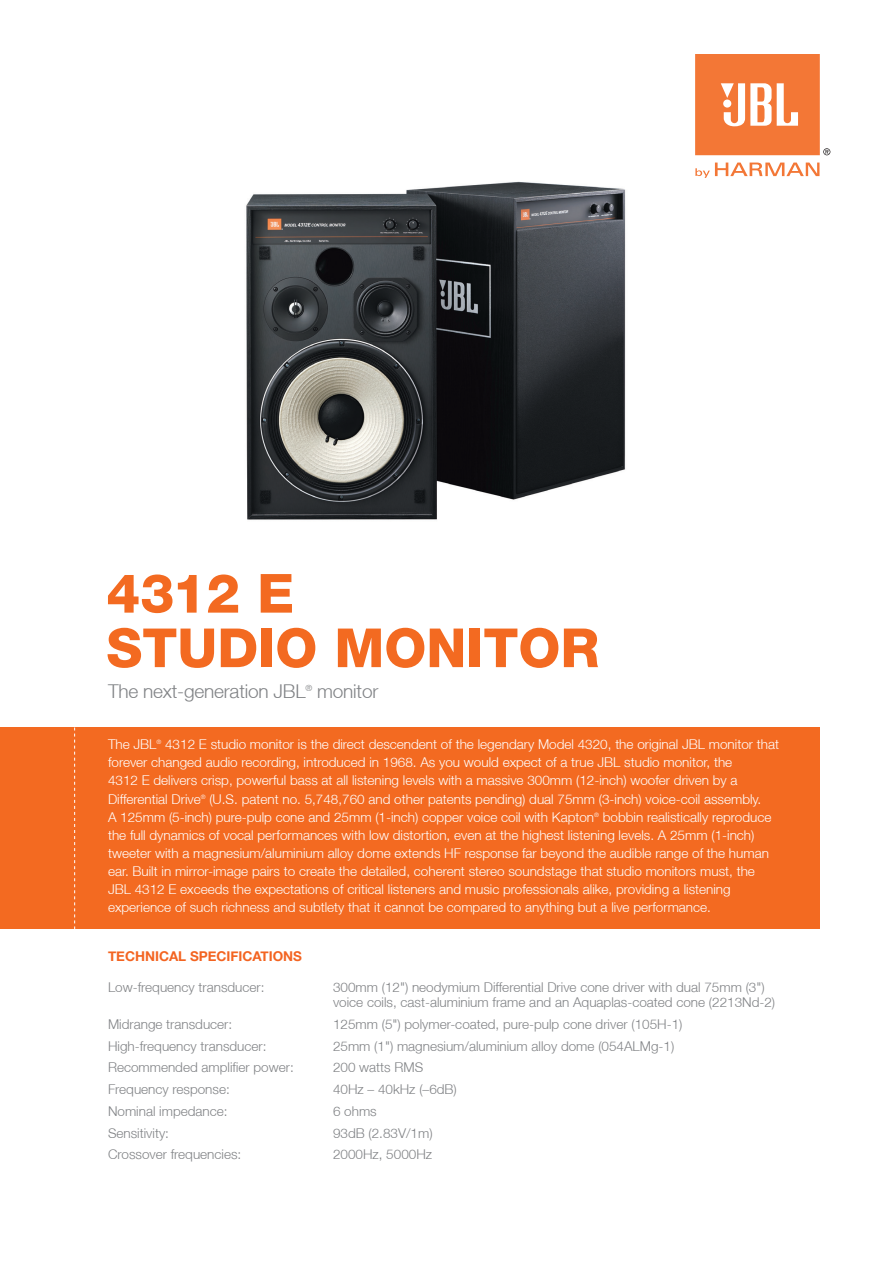
<style>
.page{position:relative;width:893px;height:1263px;background:#fff}
.page>*{position:absolute;margin:0;border:0;box-sizing:border-box;transform-origin:0 0}
.t1{font:800 54px/54.4px "Helvetica Neue";color:#f36a21}
.t2{font:300 19.05px "Helvetica Neue LT";letter-spacing:-.01em;color:#808285}
.t3{font:300 13.5px/18.1px "Helvetica Neue LT";color:#fff}
.t4{font:300 13.5px/15px "Helvetica Neue LT";color:#808285}
.t5{font:700 13.5px "Helvetica Neue";color:#f36421}
</style>
<div class="page">
<svg style="left:695px;top:163px;width:124px;height:15px"></svg>
<svg style="left:695px;top:54px;width:135px;height:101px"></svg>
<img style="left:246px;top:181px;width:380px;height:339px">
<div style="left:0;top:727px;width:819px;height:201px;background:#f36a21"></div>
<svg style="left:74px;top:727px;width:1px;height:202px"></svg>
<h1 class="t1" style="left:106px;top:566px;width:495px">4312 E<br>STUDIO MONITOR</h1>
<h2 class="t2" style="left:108px;top:679px;width:272px">The next-generation JBL<sup>®</sup> monitor</h2>
<p class="t3" style="left:108px;top:735px;width:673px">The JBL<sup>®</sup> 4312 E studio monitor is the direct descendent of the legendary Model 4320, the original JBL monitor that forever changed audio recording, introduced in 1968. As you would expect of a true JBL studio monitor, the<br>4312 E delivers crisp, powerful bass at all listening levels with a massive 300mm (12-inch) woofer driven by a Differential Drive<sup>®</sup> (U.S. patent no. 5,748,760 and other patents pending) dual 75mm (3-inch) voice-coil assembly.<br>A 125mm (5-inch) pure-pulp cone and 25mm (1-inch) copper voice coil with Kapton<sup>®</sup> bobbin realistically reproduce the full dynamics of vocal performances with low distortion, even at the highest listening levels. A 25mm (1-inch) tweeter with a magnesium/aluminium alloy dome extends HF response far beyond the audible range of the human ear. Built in mirror-image pairs to create the detailed, coherent stereo soundstage that studio monitors must, the JBL 4312 E exceeds the expectations of critical listeners and music professionals alike, providing a listening experience of such richness and subtlety that it cannot be compared to anything but a live performance.</p>
<p class="t5" style="left:108px;top:947px;width:195px">TECHNICAL SPECIFICATIONS</p>
<p class="t4" style="left:108px;top:979px;width:158px">Low-frequency transducer:</p>
<p class="t4" style="left:333px;top:979px;width:444px">300mm (12") neodymium Differential Drive cone driver with dual 75mm (3") voice coils, cast-aluminium frame and an Aquaplas-coated cone (2213Nd-2)</p>
<p class="t4" style="left:108px;top:1016px;width:126px">Midrange transducer:</p>
<p class="t4" style="left:333px;top:1016px;width:351px">125mm (5") polymer-coated, pure-pulp cone driver (105H-1)</p>
<p class="t4" style="left:108px;top:1038px;width:160px">High-frequency transducer:</p>
<p class="t4" style="left:333px;top:1038px;width:343px">25mm (1") magnesium/aluminium alloy dome (054ALMg-1)</p>
<p class="t4" style="left:108px;top:1060px;width:187px">Recommended amplifier power:</p>
<p class="t4" style="left:333px;top:1060px;width:92px">200 watts RMS</p>
<p class="t4" style="left:108px;top:1081px;width:123px">Frequency response:</p>
<p class="t4" style="left:333px;top:1081px;width:125px">40Hz – 40kHz (–6dB)</p>
<p class="t4" style="left:108px;top:1103px;width:121px">Nominal impedance:</p>
<p class="t4" style="left:333px;top:1103px;width:45px">6 ohms</p>
<p class="t4" style="left:108px;top:1125px;width:62px">Sensitivity:</p>
<p class="t4" style="left:333px;top:1125px;width:101px">93dB (2.83V/1m)</p>
<p class="t4" style="left:108px;top:1147px;width:135px">Crossover frequencies:</p>
<p class="t4" style="left:333px;top:1147px;width:101px">2000Hz, 5000Hz</p>
</div>
